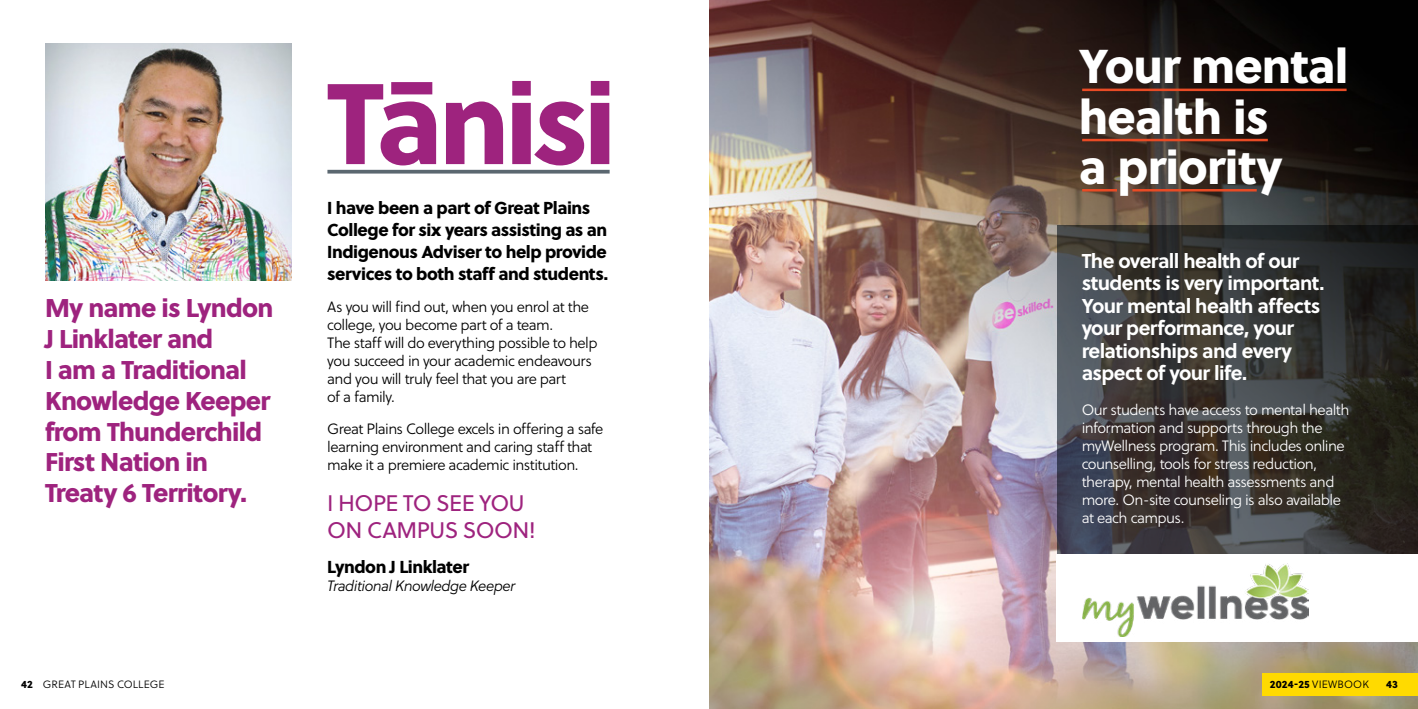
<style>
.page{position:relative;width:1418px;height:709px;background:#fff}
.page>*{position:absolute;margin:0;border:0;box-sizing:border-box;transform-origin:0 0}
.t1{font:114.12px "Soleil Xb";letter-spacing:-.045em;color:#9e237e}
.t2{font:47.38px/50.4px "Soleil Xb";letter-spacing:-.02em;color:#fff}
.t3{font:25.62px/30.8px "Soleil Xb";letter-spacing:-.03em;color:#9e237e}
.t4{font:22.5px/27px "Soleil";letter-spacing:-.025em;color:#9e237e}
.t5{font:700 20px/22.5px "Soleil";letter-spacing:-.03em;color:#fff}
.t6{font:17.25px/22px "Soleil Xb";letter-spacing:-.025em;color:#000}
.t7{font:15px/17.9px "Soleil Lt";letter-spacing:-.035em;color:#000}
.t8{font:15px/18px "Soleil Lt";letter-spacing:-.035em;color:#fff}
.t9{font:italic 15px "Soleil Lt";letter-spacing:-.035em;color:#000}
.t10{font:10.62px "Soleil Lt";letter-spacing:.01em;color:#000}
.t11{font:10.62px "Soleil Xb";color:#000}
.s1{font-family:"Soleil Xb"}
</style>
<div class="page">
<img style="left:45px;top:43px;width:247px;height:237px">
<svg style="left:327px;top:170px;width:282px;height:4px"></svg>
<img style="left:709px;top:0;width:709px;height:709px">
<svg style="left:1056px;top:225px;width:362px;height:329px;background:#373635"></svg>
<div style="left:1262px;top:673px;width:156px;height:22px;background:#ffda00"></div>
<div style="left:1056px;top:554px;width:362px;height:88px;background:#fff"></div>
<img style="left:1082px;top:563px;width:226px;height:73px">
<hr style="left:1082px;top:89px;width:264px;height:2px;background:#e94b25">
<hr style="left:1082px;top:139px;width:185px;height:2px;background:#e94b25">
<hr style="left:1082px;top:189px;width:35px;height:2px;background:#e94b25">
<hr style="left:1132px;top:189px;width:124px;height:2px;background:#e94b25">
<h3 class="t3" style="left:45px;top:291px;width:230px">My name is Lyndon<br>J Linklater and<br>I am a Traditional<br>Knowledge Keeper from Thunderchild<br>First Nation in<br>Treaty 6 Territory.</h3>
<p class="t10" style="left:21px;top:677px;width:145px"><span class="s1">42</span> GREAT PLAINS COLLEGE</p>
<h1 class="t1" style="left:327px;top:33px;width:291px">Tānisi</h1>
<p class="t6" style="left:327px;top:196px;width:282px">I have been a part of Great Plains College for six years assisting as an Indigenous Adviser to help provide services to both staff and students.</p>
<p class="t7" style="left:327px;top:298px;width:272px">As you will find out, when you enrol at the college, you become part of a team.<br>The staff will do everything possible to help you succeed in your academic endeavours and you will truly feel that you are part<br>of a family.</p>
<p class="t7" style="left:327px;top:420px;width:278px">Great Plains College excels in offering a safe learning environment and caring staff that make it a premiere academic institution.</p>
<h3 class="t4" style="left:327px;top:489px;width:210px">I HOPE TO SEE YOU<br>ON CAMPUS SOON!</h3>
<p class="t6" style="left:327px;top:555px;width:143px">Lyndon J Linklater</p>
<p class="t9" style="left:327px;top:575px;width:190px">Traditional Knowledge Keeper</p>
<h2 class="t2" style="left:1079px;top:38px;width:271px">Your mental health is<br>a priority</h2>
<h3 class="t5" style="left:1081px;top:248px;width:244px">The overall health of our students is very important.<br>Your mental health affects your performance, your relationships and every aspect of your life.</h3>
<p class="t8" style="left:1081px;top:401px;width:269px">Our students have access to mental health information and supports through the myWellness program. This includes online counselling, tools for stress reduction, therapy, mental health assessments and more. On-site counseling is also available at each campus.</p>
<p class="t10" style="left:1269px;top:677px;width:100px"><span class="s1">2024-25</span> VIEWBOOK</p>
<p class="t11" style="left:1386px;top:676px;width:13px">43</p>
</div>
